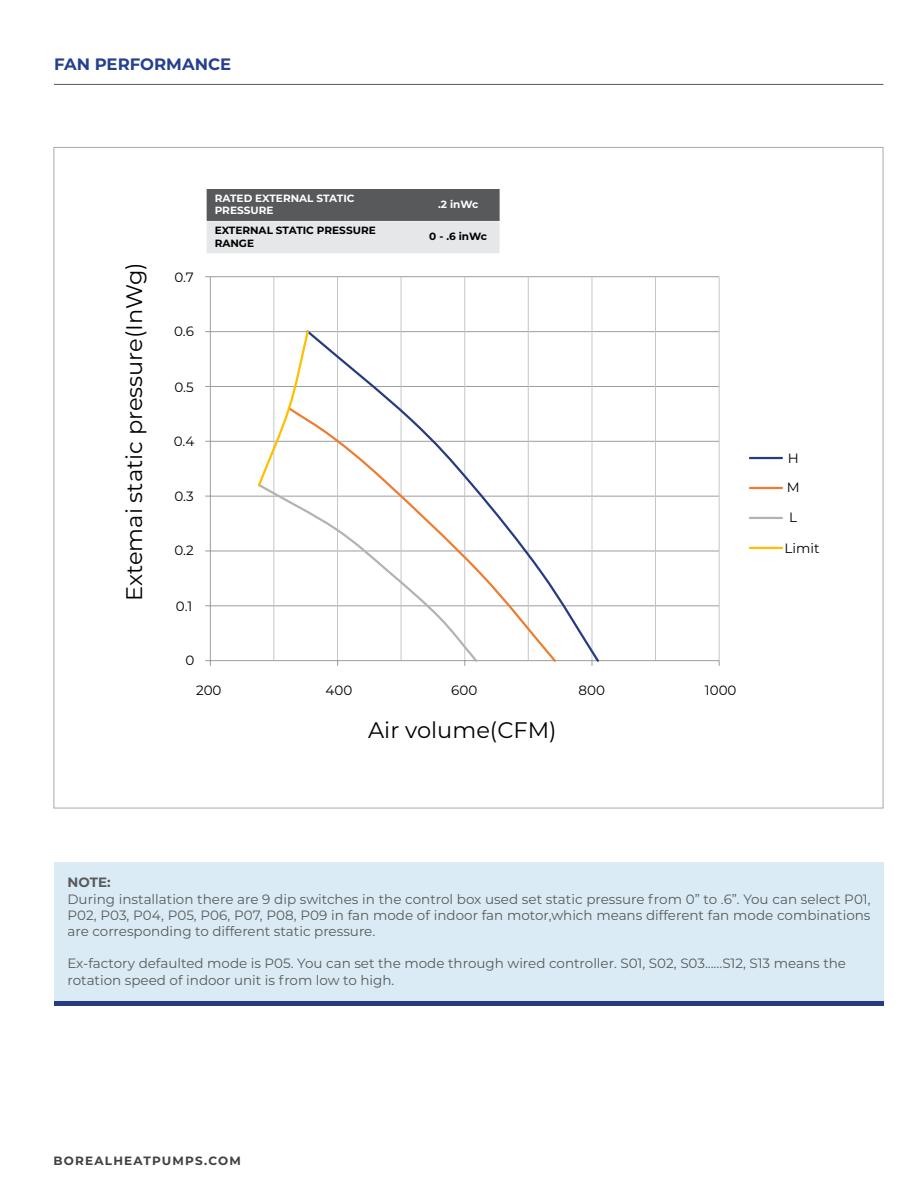
<style>
.page{position:relative;width:918px;height:1188px;background:#fff}
.page>*{position:absolute;margin:0;border:0;box-sizing:border-box;transform-origin:0 0}
.t1{font:22.5px "Montserrat";color:#000}
.t2{font:700 16.5px "Montserrat";color:#25408f}
.t3{font:13.5px/16.2px "Montserrat";color:#585a5b;text-align:justify}
.t4{font:13.5px/29.1px "Montserrat";color:#000}
.t5{font:700 13.5px "Montserrat";color:#585a5b}
.t6{font:700 12px "Montserrat";letter-spacing:.1em;color:#414042}
.t7{font:700 10.5px/12.6px "Montserrat";color:#000}
.t8{font:700 10.5px/12.6px "Montserrat";color:#fff}
</style>
<div class="page">
<hr style="left:54px;top:84px;width:829px;height:1px;background:#58595b">
<hr style="left:750px;top:457px;width:32px;height:2px;background:#263b80">
<hr style="left:750px;top:487px;width:32px;height:2px;background:#ed7d30">
<hr style="left:750px;top:517px;width:32px;height:2px;background:#b1b3b5">
<hr style="left:750px;top:547px;width:32px;height:2px;background:#ffbf00">
<svg style="left:207px;top:189px;width:293px;height:64px;background:#9fa0a1"></svg>
<hr style="left:210px;top:276px;width:509px;height:1px;background:#9b9d9f">
<hr style="left:210px;top:331px;width:509px;height:1px;background:#9b9d9f">
<hr style="left:210px;top:386px;width:509px;height:1px;background:#9b9d9f">
<hr style="left:210px;top:441px;width:509px;height:1px;background:#9b9d9f">
<hr style="left:210px;top:496px;width:509px;height:1px;background:#9b9d9f">
<hr style="left:210px;top:551px;width:509px;height:1px;background:#9b9d9f">
<hr style="left:210px;top:605px;width:509px;height:1px;background:#9b9d9f">
<hr style="left:719px;top:277px;width:1px;height:384px;background:#c4c6c8">
<hr style="left:655px;top:277px;width:1px;height:384px;background:#c4c6c8">
<hr style="left:592px;top:277px;width:1px;height:384px;background:#c4c6c8">
<hr style="left:528px;top:277px;width:1px;height:384px;background:#c4c6c8">
<hr style="left:464px;top:277px;width:1px;height:384px;background:#c4c6c8">
<hr style="left:401px;top:277px;width:1px;height:384px;background:#c4c6c8">
<hr style="left:337px;top:277px;width:1px;height:384px;background:#c4c6c8">
<hr style="left:273px;top:277px;width:1px;height:384px;background:#c4c6c8">
<hr style="left:210px;top:277px;width:1px;height:384px;background:#9b9d9f">
<hr style="left:210px;top:660px;width:509px;height:1px;background:#9b9d9f">
<svg style="left:205px;top:660px;width:6px;height:6px"></svg>
<svg style="left:400px;top:328px;width:201px;height:336px"></svg>
<svg style="left:479px;top:405px;width:79px;height:259px"></svg>
<svg style="left:256px;top:329px;width:223px;height:337px"></svg>
<div style="left:54px;top:862px;width:829px;height:29px;background:#daebf5"></div>
<div style="left:54px;top:890px;width:829px;height:49px;background:#daebf5"></div>
<div style="left:54px;top:939px;width:829px;height:17px;background:#daebf5"></div>
<div style="left:54px;top:955px;width:829px;height:49px;background:#daebf5"></div>
<hr style="left:54px;top:1001px;width:829px;height:4px;background:#263b80">
<p class="t2" style="left:54px;top:52px;width:179px">FAN PERFORMANCE</p>
<h1 class="t1" style="left:119px;top:601px;width:340px;rotate:-90deg">Extemai static pressure(InWg)</h1>
<p class="t4" style="left:174px;top:262px;width:21px">0.7</p>
<p class="t4" style="left:174px;top:317px;width:21px">0.6</p>
<p class="t4" style="left:174px;top:372px;width:21px">0.5</p>
<p class="t4" style="left:174px;top:426px;width:22px">0.4</p>
<p class="t4" style="left:174px;top:481px;width:21px">0.3</p>
<p class="t4" style="left:174px;top:535px;width:21px">0.2</p>
<p class="t4" style="left:176px;top:591px;width:18px">0.1</p>
<p class="t4" style="left:186px;top:646px;width:10px">0</p>
<p class="t8" style="left:215px;top:191px;width:141px">RATED EXTERNAL STATIC<br>PRESSURE</p>
<p class="t8" style="left:438px;top:197px;width:42px">.2 inWc</p>
<p class="t7" style="left:215px;top:223px;width:163px">EXTERNAL STATIC PRESSURE<br>RANGE</p>
<p class="t7" style="left:429px;top:230px;width:59px">0 - .6 inWc</p>
<p class="t4" style="left:196px;top:676px;width:27px">200</p>
<p class="t4" style="left:326px;top:676px;width:28px">400</p>
<p class="t4" style="left:451px;top:676px;width:28px">600</p>
<p class="t4" style="left:579px;top:676px;width:28px">800</p>
<p class="t4" style="left:705px;top:676px;width:33px">1000</p>
<h1 class="t1" style="left:368px;top:715px;width:190px">Air volume(CFM)</h1>
<p class="t4" style="left:787px;top:443px;width:14px">H<br>M</p>
<p class="t4" style="left:789px;top:502px;width:9px">L</p>
<p class="t4" style="left:785px;top:533px;width:37px">Limit</p>
<p class="t5" style="left:68px;top:873px;width:45px">NOTE:</p>
<p class="t3" style="left:68px;top:890px;width:805px">During installation there are 9 dip switches in the control box used set static pressure from 0” to .6”. You can select P01, P02, P03, P04, P05, P06, P07, P08, P09 in fan mode of indoor fan motor,which means different fan mode combinations are corresponding to different static pressure.</p>
<p class="t3" style="left:68px;top:955px;width:780px">Ex-factory defaulted mode is P05. You can set the mode through wired controller. S01, S02, S03......S12, S13 means the rotation speed of indoor unit is from low to high.</p>
<p class="t6" style="left:54px;top:1152px;width:189px">BOREALHEATPUMPS.COM</p>
</div>
